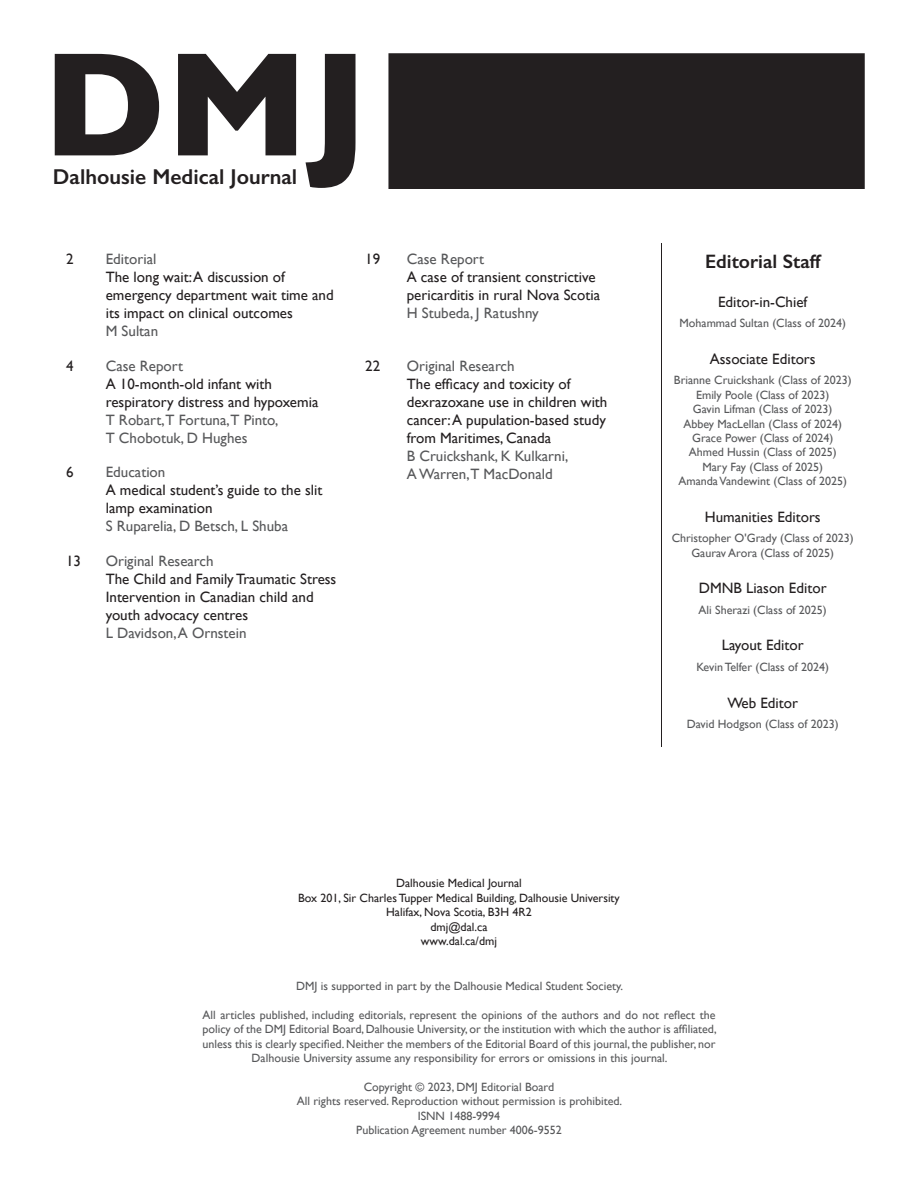
<style>
.page{position:relative;width:918px;height:1188px;background:#fff}
.page>*{position:absolute;margin:0;border:0;box-sizing:border-box;transform-origin:0 0}
.t1{font:700 150px "Gill Sans";color:#231f20}
.t2{font:600 21.6px "Gill Sans";color:#231f20}
.t3{font:600 19.5px "Gill Sans";color:#231f20}
.t4{font:15px/18px "Gill Sans";color:#231f20}
.t5{font:12px/14.4px "Gill Sans";color:#57585a;text-align:center}
.t6{font:12px/14.4px "Gill Sans";color:#231f20;text-align:center}
.s1{color:#57585a}
</style>
<div class="page">
<div style="left:389px;top:54px;width:475px;height:134px;background:#231f20"></div>
<div style="left:388px;top:53px;width:477px;height:136px;border:2px solid #231f20"></div>
<hr style="left:661px;top:243px;width:1px;height:504px;background:#231f20">
<p class="t1" style="left:42px;top:-14px;width:328px">DMJ</p>
<p class="t2" style="left:53px;top:163px;width:246px">Dalhousie Medical Journal</p>
<p class="t4" style="left:66px;top:250px;width:9px">2</p>
<p class="t4" style="left:106px;top:250px;width:230px"><span class="s1">Editorial<br></span>The long wait: A discussion of emergency department wait time and its impact on clinical outcomes<br><span class="s1">M Sultan</span></p>
<p class="t4" style="left:66px;top:357px;width:9px">4</p>
<p class="t4" style="left:106px;top:357px;width:214px"><span class="s1">Case Report<br></span>A 10-month-old infant with respiratory distress and hypoxemia<br><span class="s1">T Robart,T Fortuna,T Pinto,<br>T Chobotuk, D Hughes</span></p>
<p class="t4" style="left:66px;top:463px;width:9px">6</p>
<p class="t4" style="left:106px;top:463px;width:218px"><span class="s1">Education<br></span>A medical student’s guide to the slit lamp examination<br><span class="s1">S Ruparelia, D Betsch, L Shuba</span></p>
<p class="t4" style="left:66px;top:551px;width:16px">13</p>
<p class="t4" style="left:106px;top:551px;width:232px"><span class="s1">Original Research<br></span>The Child and Family Traumatic Stress<br>Intervention in Canadian child and youth advocacy centres<br><span class="s1">L Davidson, A Ornstein</span></p>
<p class="t4" style="left:365px;top:250px;width:16px">19</p>
<p class="t4" style="left:407px;top:250px;width:195px"><span class="s1">Case Report<br></span>A case of transient constrictive pericarditis in rural Nova Scotia<br><span class="s1">H Stubeda, J Ratushny</span></p>
<p class="t4" style="left:365px;top:357px;width:16px">22</p>
<p class="t4" style="left:407px;top:357px;width:202px"><span class="s1">Original Research<br></span>The efficacy and toxicity of dexrazoxane use in children with cancer: A pupulation-based study from Maritimes, Canada<br><span class="s1">B Cruickshank, K Kulkarni,<br>A Warren,T MacDonald</span></p>
<p class="t3" style="left:705px;top:249px;width:117px">Editorial Staff</p>
<p class="t4" style="left:718px;top:293px;width:91px">Editor-in-Chief</p>
<p class="t5" style="left:680px;top:316px;width:168px">Mohammad Sultan (Class of 2024)</p>
<p class="t4" style="left:710px;top:350px;width:107px">Associate Editors</p>
<p class="t5" style="left:674px;top:373px;width:179px">Brianne Cruickshank (Class of 2023)</p>
<p class="t5" style="left:696px;top:387px;width:135px">Emily Poole (Class of 2023)</p>
<p class="t5" style="left:678px;top:402px;width:170px">Gavin Lifman (Class of 2023)<br>Abbey MacLellan (Class of 2024)<br>Grace Power (Class of 2024)<br>Ahmed Hussin (Class of 2025)<br>Mary Fay (Class of 2025)<br>Amanda Vandewint (Class of 2025)</p>
<p class="t4" style="left:705px;top:508px;width:118px">Humanities Editors</p>
<p class="t5" style="left:672px;top:531px;width:184px">Christopher O'Grady (Class of 2023)<br>Gaurav Arora (Class of 2025)</p>
<p class="t4" style="left:699px;top:579px;width:129px">DMNB Liason Editor</p>
<p class="t5" style="left:699px;top:602px;width:130px">Ali Sherazi (Class of 2025)</p>
<p class="t4" style="left:722px;top:636px;width:84px">Layout Editor</p>
<p class="t5" style="left:696px;top:659px;width:134px">Kevin Telfer (Class of 2024)</p>
<p class="t4" style="left:727px;top:693px;width:72px">Web Editor</p>
<p class="t5" style="left:687px;top:716px;width:153px">David Hodgson (Class of 2023)</p>
<p class="t6" style="left:298px;top:876px;width:323px">Dalhousie Medical Journal<br>Box 201, Sir Charles Tupper Medical Building, Dalhousie University</p>
<p class="t6" style="left:386px;top:905px;width:147px">Halifax, Nova Scotia, B3H 4R2</p>
<p class="t6" style="left:431px;top:919px;width:58px">dmj@dal.ca</p>
<p class="t6" style="left:421px;top:934px;width:78px">www.dal.ca/dmj</p>
<p class="t5" style="left:296px;top:979px;width:328px">DMJ is supported in part by the Dalhousie Medical Student Society.</p>
<p class="t5" style="left:202px;top:1007px;width:516px">All articles published, including editorials, represent the opinions of the authors and do not reflect the policy of the DMJ Editorial Board, Dalhousie University, or the institution with which the author is affiliated, unless this is clearly specified. Neither the members of the Editorial Board of this journal, the publisher, nor Dalhousie University assume any responsibility for errors or omissions in this journal.</p>
<p class="t5" style="left:364px;top:1079px;width:192px">Copyright © 2023, DMJ Editorial Board</p>
<p class="t5" style="left:297px;top:1094px;width:327px">All rights reserved. Reproduction without permission is prohibited.</p>
<p class="t5" style="left:418px;top:1108px;width:84px">ISNN 1488-9994</p>
<p class="t5" style="left:356px;top:1123px;width:207px">Publication Agreement number 4006-9552</p>
</div>
